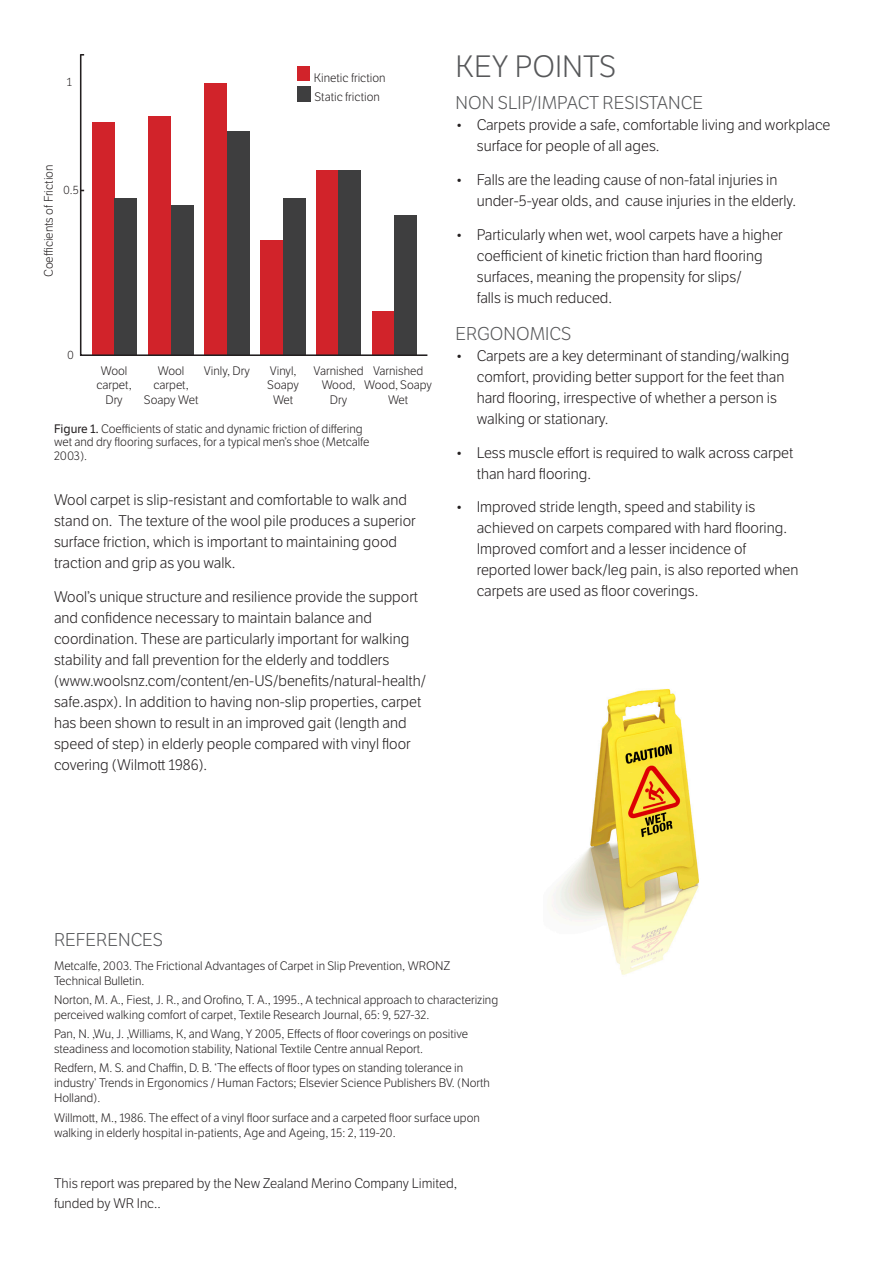
<style>
.page{position:relative;width:893px;height:1263px;background:#fff}
.page>*{position:absolute;margin:0;border:0;box-sizing:border-box;transform-origin:0 0}
.Heading{font:300 30px "LFT Etica";color:#57585a}
.t1{font:300 18px "LFT Etica";color:#57585a}
.Body_copy{font:300 15px/21px "LFT Etica";color:#231f20}
.t2{font:300 13.5px/19.5px "LFT Etica";color:#231f20}
.t3{font:300 12px/15px "LFT Etica";color:#231f20}
.t4{font:300 11.55px "LFT Etica";color:#231f20}
.s1{font-weight:400}
</style>
<div class="page">
<img style="left:555px;top:689px;width:144px;height:286px">
<svg style="left:79px;top:54px;width:349px;height:302px"></svg>
<p class="t4" style="left:67px;top:75px;width:7px">1</p>
<p class="t3" style="left:41px;top:277px;width:114px;rotate:-90deg">Coefficients of Friction</p>
<p class="t4" style="left:63px;top:184px;width:17px">0.5</p>
<p class="t3" style="left:314px;top:71px;width:73px">Kinetic friction</p>
<p class="t3" style="left:315px;top:90px;width:67px">Static friction</p>
<p class="t4" style="left:67px;top:349px;width:8px">0</p>
<p class="t3" style="left:97px;top:364px;width:37px;line-height:14.4px;text-align:center">Wool carpet,</p>
<p class="t3" style="left:105px;top:392px;width:19px">Dry</p>
<p class="t3" style="left:204px;top:363px;width:48px">Vinly, Dry</p>
<p class="t3" style="left:267px;top:364px;width:33px;line-height:14.4px">Vinyl,<br>Soapy</p>
<p class="t3" style="left:273px;top:392px;width:22px">Wet</p>
<p class="t3" style="left:154px;top:364px;width:37px;line-height:14.4px;text-align:center">Wool carpet,</p>
<p class="t3" style="left:144px;top:392px;width:56px">Soapy Wet</p>
<p class="t3" style="left:314px;top:363px;width:52px">Varnished</p>
<p class="t3" style="left:322px;top:378px;width:35px;line-height:14.4px;text-align:center">Wood,<br>Dry</p>
<p class="t3" style="left:373px;top:363px;width:52px">Varnished</p>
<p class="t3" style="left:364px;top:378px;width:69px">Wood, Soapy</p>
<p class="t3" style="left:388px;top:392px;width:22px">Wet</p>
<p class="t3" style="left:54px;top:422px;width:317px;line-height:13.5px"><span class="s1">Figure 1.</span> Coefficients of static and dynamic friction of differing wet and dry flooring surfaces, for a typical men’s shoe (Metcalfe<br>2003).</p>
<p class="Body_copy" style="left:54px;top:490px;width:363px">Wool carpet is slip-resistant and comfortable to walk and stand on. The texture of the wool pile produces a superior surface friction, which is important to maintaining good traction and grip as you walk.</p>
<p class="Body_copy" style="left:54px;top:586px;width:374px">Wool’s unique structure and resilience provide the support and confidence necessary to maintain balance and coordination. These are particularly important for walking stability and fall prevention for the elderly and toddlers (www.woolsnz.com/content/en-US/benefits/natural-health/ safe.aspx). In addition to having non-slip properties, carpet has been shown to result in an improved gait (length and speed of step) in elderly people compared with vinyl floor covering (Wilmott 1986).</p>
<p class="Heading" style="left:455px;top:49px;width:162px">KEY POINTS</p>
<p class="t1" style="left:455px;top:93px;width:249px">NON SLIP/IMPACT RESISTANCE</p>
<p class="Body_copy" style="left:477px;top:115px;width:355px;text-indent:-21px">• Carpets provide a safe, comfortable living and workplace surface for people of all ages.</p>
<p class="Body_copy" style="left:477px;top:170px;width:321px;text-indent:-21px">• Falls are the leading cause of non-fatal injuries in under-5-year olds, and cause injuries in the elderly.</p>
<p class="Body_copy" style="left:477px;top:225px;width:307px;text-indent:-21px">• Particularly when wet, wool carpets have a higher coefficient of kinetic friction than hard flooring surfaces, meaning the propensity for slips/<br>falls is much reduced.</p>
<p class="t1" style="left:455px;top:323px;width:117px">ERGONOMICS</p>
<p class="Body_copy" style="left:477px;top:345px;width:314px;text-indent:-21px">• Carpets are a key determinant of standing/walking comfort, providing better support for the feet than hard flooring, irrespective of whether a person is walking or stationary.</p>
<p class="Body_copy" style="left:477px;top:442px;width:318px;text-indent:-21px">• Less muscle effort is required to walk across carpet than hard flooring.</p>
<p class="Body_copy" style="left:477px;top:497px;width:323px;text-indent:-21px">• Improved stride length, speed and stability is achieved on carpets compared with hard flooring.<br>Improved comfort and a lesser incidence of reported lower back/leg pain, is also reported when carpets are used as floor coverings.</p>
<p class="t1" style="left:54px;top:929px;width:111px">REFERENCES</p>
<p class="t3" style="left:54px;top:958px;width:398px">Metcalfe, 2003. The Frictional Advantages of Carpet in Slip Prevention, WRONZ<br>Technical Bulletin.</p>
<p class="t3" style="left:54px;top:992px;width:446px">Norton, M. A., Fiest, J. R., and Orofino, T. A., 1995., A technical approach to characterizing perceived walking comfort of carpet, Textile Research Journal, 65: 9, 527-32.</p>
<p class="t3" style="left:54px;top:1027px;width:416px">Pan, N. ,Wu, J. ,Williams, K, and Wang, Y 2005, Effects of floor coverings on positive steadiness and locomotion stability, National Textile Centre annual Report.</p>
<p class="t3" style="left:54px;top:1061px;width:437px">Redfern, M. S. and Chaffin, D. B. ‘The effects of floor types on standing tolerance in industry’ Trends in Ergonomics / Human Factors; Elsevier Science Publishers BV. (North<br>Holland).</p>
<p class="t3" style="left:54px;top:1110px;width:427px">Willmott, M., 1986. The effect of a vinyl floor surface and a carpeted floor surface upon walking in elderly hospital in-patients, Age and Ageing, 15: 2, 119-20.</p>
<p class="t2" style="left:54px;top:1174px;width:405px">This report was prepared by the New Zealand Merino Company Limited, funded by WR Inc..</p>
</div>
